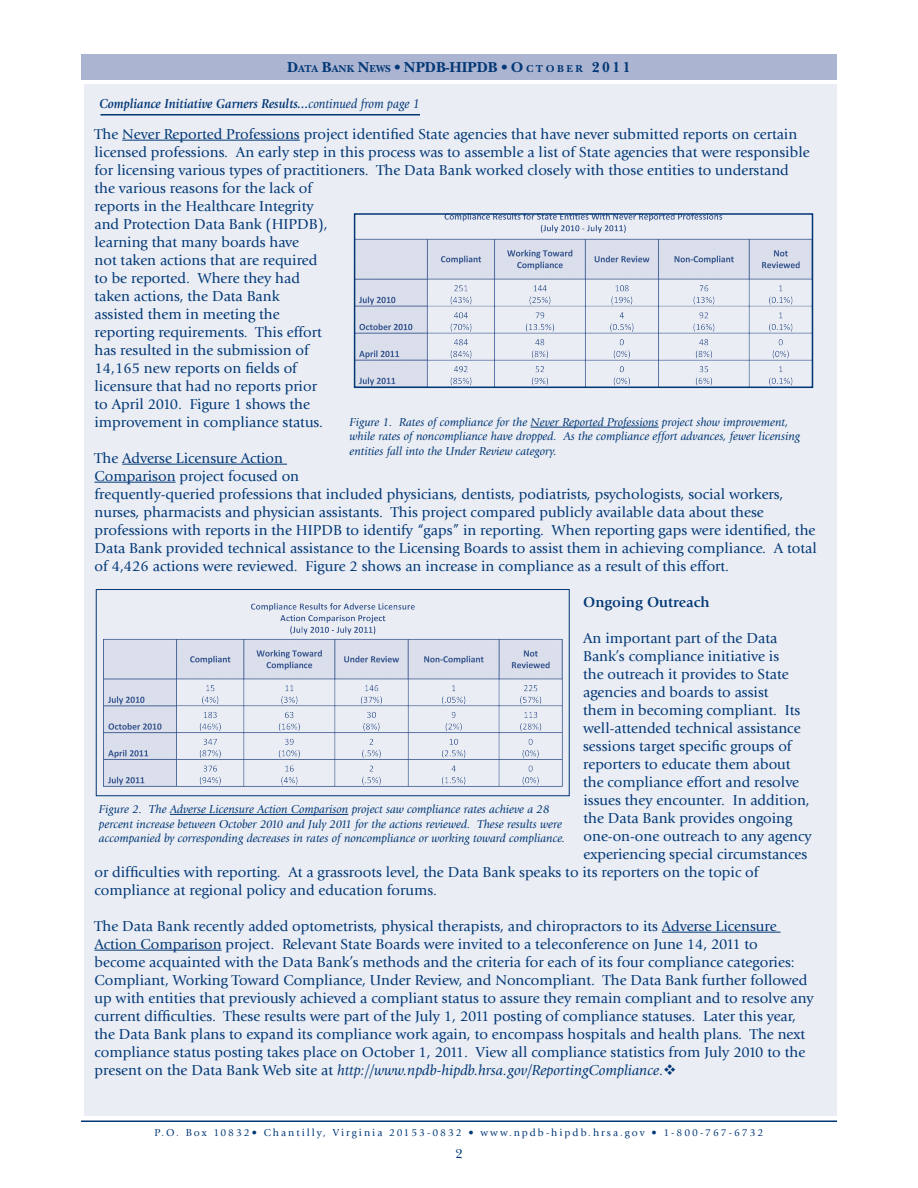
<style>
.page{position:relative;width:918px;height:1188px;background:#fff}
.page>*{position:absolute;margin:0;border:0;box-sizing:border-box;transform-origin:0 0}
.t1{font:15px/18px "Giovanni";color:#013775}
.t2{font:700 15px "New Baskerville";color:#013775}
.t3{font:700 15px "Giovanni";color:#013775}
.body{font:italic 700 13.5px "Giovanni";color:#013775;scale:.92 1}
.t4{font:13.5px "New Baskerville";color:#013775}
.t5{font:italic 12px/14.4px "Giovanni";color:#013775}
.t6{font:10.5px "Giovanni";letter-spacing:.19em;color:#013775}
.s1{font-size:10.5px}
.s2{font-weight:400}
.s3{font-style:italic}
</style>
<div class="page">
<div style="left:81px;top:54px;width:756px;height:25px;background:#abb4d1"></div>
<hr style="left:81px;top:1120px;width:756px;height:2px;background:#013775">
<div style="left:84px;top:84px;width:753px;height:1032px;background:#eaedf4"></div>
<hr style="left:100px;top:114px;width:320px;height:2px;background:#013775">
<hr style="left:122px;top:140px;width:178px;height:1px;background:#013775">
<hr style="left:122px;top:464px;width:165px;height:1px;background:#013775">
<hr style="left:94px;top:482px;width:82px;height:1px;background:#013775">
<hr style="left:662px;top:932px;width:119px;height:1px;background:#013775">
<hr style="left:94px;top:950px;width:128px;height:1px;background:#013775">
<div style="left:96px;top:589px;width:474px;height:207px;border:1px solid #013775"></div>
<hr style="left:170px;top:814px;width:178px;height:1px;background:#013775">
<img style="left:103px;top:603px;width:459px;height:184px">
<hr style="left:531px;top:427px;width:128px;height:1px;background:#013775">
<img style="left:357px;top:216px;width:453px;height:169px">
<div style="left:354px;top:213px;width:459px;height:175px;border:2px solid #013775"></div>
<p class="t2" style="left:287px;top:58px;width:345px">D<span class="s1">ATA</span> B<span class="s1">ANK</span> N<span class="s1">EWS</span> • NPDB-HIPDB • O <span class="s1">C T OB E R</span> 2 0 1 1</p>
<p class="body" style="left:99px;top:96px;width:350px">Compliance Initiative Garners Results...<span class="s2">continued from page 1</span></p>
<p class="t1" style="left:94px;top:125px;width:717px">The Never Reported Professions project identified State agencies that have never submitted reports on certain licensed professions. An early step in this process was to assemble a list of State agencies that were responsible for licensing various types of practitioners. The Data Bank worked closely with those entities to understand the various reasons for the lack of<br>reports in the Healthcare Integrity<br>and Protection Data Bank (HIPDB),<br>learning that many boards have<br>not taken actions that are required<br>to be reported. Where they had<br>taken actions, the Data Bank<br>assisted them in meeting the<br>reporting requirements. This effort<br>has resulted in the submission of<br>14,165 new reports on fields of<br>licensure that had no reports prior<br>to April 2010. Figure 1 shows the<br>improvement in compliance status.</p>
<p class="t1" style="left:94px;top:449px;width:724px">The Adverse Licensure Action<br>Comparison project focused on<br>frequently-queried professions that included physicians, dentists, podiatrists, psychologists, social workers, nurses, pharmacists and physician assistants. This project compared publicly available data about these professions with reports in the HIPDB to identify “gaps” in reporting. When reporting gaps were identified, the Data Bank provided technical assistance to the Licensing Boards to assist them in achieving compliance. A total of 4,426 actions were reviewed. Figure 2 shows an increase in compliance as a result of this effort.</p>
<p class="t3" style="left:583px;top:593px;width:128px">Ongoing Outreach</p>
<p class="t1" style="left:583px;top:629px;width:196px">An important part of the Data</p>
<p class="t1" style="left:583px;top:647px;width:198px">Bank’s compliance initiative is</p>
<p class="t1" style="left:583px;top:665px;width:207px">the outreach it provides to State</p>
<p class="t1" style="left:583px;top:683px;width:187px">agencies and boards to assist</p>
<p class="t1" style="left:583px;top:701px;width:219px">them in becoming compliant. Its</p>
<p class="t1" style="left:583px;top:719px;width:219px">well-attended technical assistance</p>
<p class="t1" style="left:583px;top:737px;width:210px">sessions target specific groups of</p>
<p class="t1" style="left:583px;top:755px;width:209px">reporters to educate them about</p>
<p class="t1" style="left:583px;top:773px;width:218px">the compliance effort and resolve</p>
<p class="t1" style="left:584px;top:791px;width:228px">issues they encounter. In addition,</p>
<p class="t1" style="left:584px;top:809px;width:210px">the Data Bank provides ongoing</p>
<p class="t1" style="left:584px;top:827px;width:230px">one-on-one outreach to any agency</p>
<p class="t1" style="left:584px;top:845px;width:225px">experiencing special circumstances</p>
<p class="t1" style="left:95px;top:863px;width:666px">or difficulties with reporting. At a grassroots level, the Data Bank speaks to its reporters on the topic of</p>
<p class="t1" style="left:95px;top:881px;width:344px">compliance at regional policy and education forums.</p>
<p class="t1" style="left:95px;top:917px;width:721px">The Data Bank recently added optometrists, physical therapists, and chiropractors to its Adverse Licensure Action Comparison project. Relevant State Boards were invited to a teleconference on June 14, 2011 to<br>become acquainted with the Data Bank’s methods and the criteria for each of its four compliance categories:<br>Compliant, Working Toward Compliance, Under Review, and Noncompliant. The Data Bank further followed up with entities that previously achieved a compliant status to assure they remain compliant and to resolve any current difficulties. These results were part of the July 1, 2011 posting of compliance statuses. Later this year, the Data Bank plans to expand its compliance work again, to encompass hospitals and health plans. The next compliance status posting takes place on October 1, 2011. View all compliance statistics from July 2010 to the present on the Data Bank Web site at <span class="s3">http://www.npdb-hipdb.hrsa.gov/ReportingCompliance</span>.❖</p>
<p class="t5" style="left:349px;top:415px;width:452px">Figure 1. Rates of compliance for the Never Reported Professions project show improvement, while rates of noncompliance have dropped. As the compliance effort advances, fewer licensing entities fall into the Under Review category.</p>
<p class="t5" style="left:99px;top:802px;width:468px">Figure 2. The Adverse Licensure Action Comparison project saw compliance rates achieve a 28 percent increase between October 2010 and July 2011 for the actions reviewed. These results were accompanied by corresponding decreases in rates of noncompliance or working toward compliance.</p>
<p class="t6" style="left:155px;top:1126px;width:610px">P.O. Box 10832• Chantilly, Virginia 20153-0832 • www.npdb-hipdb.hrsa.gov • 1-800-767-6732</p>
<p class="t4" style="left:455px;top:1146px;width:9px">2</p>
</div>
